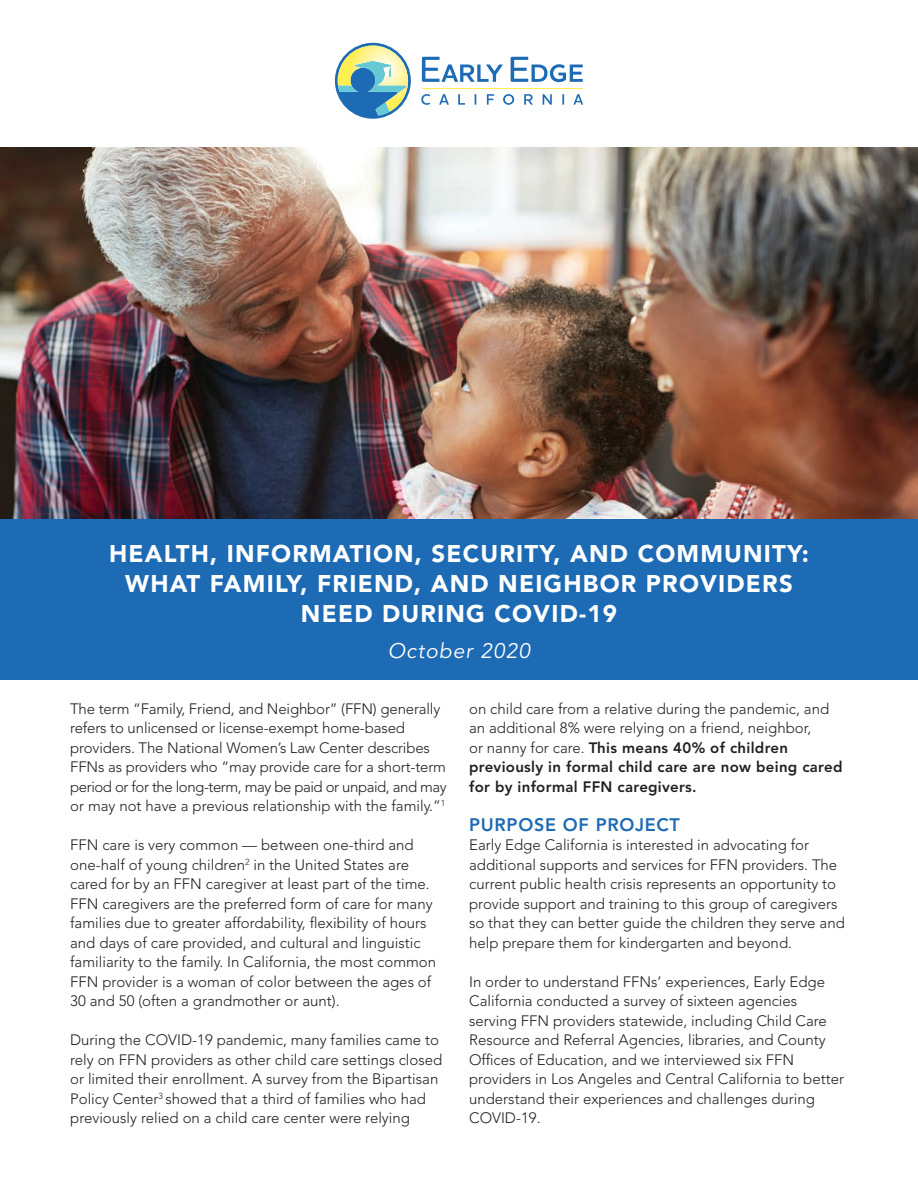
<style>
.page{position:relative;width:918px;height:1188px;background:#fff}
.page>*{position:absolute;margin:0;border:0;box-sizing:border-box;transform-origin:0 0}
.t1{font:900 24px/30px "Avenir LT Std";letter-spacing:.05em;color:#fff;text-align:center}
.t2{font:italic 21px "Avenir LT Std";letter-spacing:.05em;color:#fff}
.t3{font:800 18px "Avenir LT Std";letter-spacing:.04em;color:#1d6ab5}
.t4{font:300 15px/19.5px "Avenir LT Std";color:#231f20}
.s1{font-weight:800}
</style>
<div class="page">
<div style="left:0;top:519px;width:918px;height:160px;background:#1d6ab5"></div>
<svg style="left:422px;top:57px;width:81px;height:25px"></svg>
<svg style="left:511px;top:57px;width:72px;height:25px"></svg>
<svg style="left:421px;top:94px;width:9px;height:11px"></svg>
<svg style="left:439px;top:94px;width:10px;height:11px"></svg>
<svg style="left:458px;top:94px;width:7px;height:11px"></svg>
<svg style="left:487px;top:94px;width:7px;height:11px"></svg>
<svg style="left:503px;top:94px;width:11px;height:11px"></svg>
<svg style="left:524px;top:94px;width:9px;height:11px"></svg>
<svg style="left:543px;top:94px;width:9px;height:11px"></svg>
<svg style="left:562px;top:94px;width:2px;height:11px"></svg>
<svg style="left:574px;top:94px;width:9px;height:11px"></svg>
<hr style="left:422px;top:88px;width:161px;height:1px;background:#ffef52">
<svg style="left:335px;top:43px;width:76px;height:76px"></svg>
<img style="left:0;top:148px;width:918px;height:371px">
<p class="t1" style="left:109px;top:539px;width:701px">HEALTH, INFORMATION, SECURITY, AND COMMUNITY:</p>
<p class="t1" style="left:125px;top:569px;width:669px">WHAT FAMILY, FRIEND, AND NEIGHBOR PROVIDERS<br>NEED DURING COVID-19</p>
<p class="t2" style="left:388px;top:639px;width:144px">October 2020</p>
<p class="t4" style="left:70px;top:699px;width:378px">The term “Family, Friend, and Neighbor” (FFN) generally refers to unlicensed or license-exempt home-based providers. The National Women’s Law Center describes FFNs as providers who “may provide care for a short-term period or for the long-term, may be paid or unpaid, and may or may not have a previous relationship with the family.”<sup>1</sup></p>
<p class="t4" style="left:70px;top:835px;width:368px">FFN care is very common — between one-third and one-half of young children<sup>2</sup> in the United States are cared for by an FFN caregiver at least part of the time.<br>FFN caregivers are the preferred form of care for many families due to greater affordability, flexibility of hours and days of care provided, and cultural and linguistic familiarity to the family. In California, the most common FFN provider is a woman of color between the ages of 30 and 50 (often a grandmother or aunt).</p>
<p class="t4" style="left:70px;top:1030px;width:374px">During the COVID-19 pandemic, many families came to rely on FFN providers as other child care settings closed or limited their enrollment. A survey from the Bipartisan Policy Center<sup>3</sup> showed that a third of families who had previously relied on a child care center were relying</p>
<p class="t4" style="left:469px;top:699px;width:375px">on child care from a relative during the pandemic, and an additional 8% were relying on a friend, neighbor,<br>or nanny for care. <span class="s1">This means 40% of children previously in formal child care are now being cared for by informal FFN caregivers.</span></p>
<p class="t3" style="left:469px;top:814px;width:212px">PURPOSE OF PROJECT</p>
<p class="t4" style="left:469px;top:835px;width:377px">Early Edge California is interested in advocating for additional supports and services for FFN providers. The current public health crisis represents an opportunity to provide support and training to this group of caregivers so that they can better guide the children they serve and help prepare them for kindergarten and beyond.</p>
<p class="t4" style="left:469px;top:972px;width:376px">In order to understand FFNs’ experiences, Early Edge California conducted a survey of sixteen agencies serving FFN providers statewide, including Child Care Resource and Referral Agencies, libraries, and County Offices of Education, and we interviewed six FFN providers in Los Angeles and Central California to better understand their experiences and challenges during COVID-19.</p>
</div>
